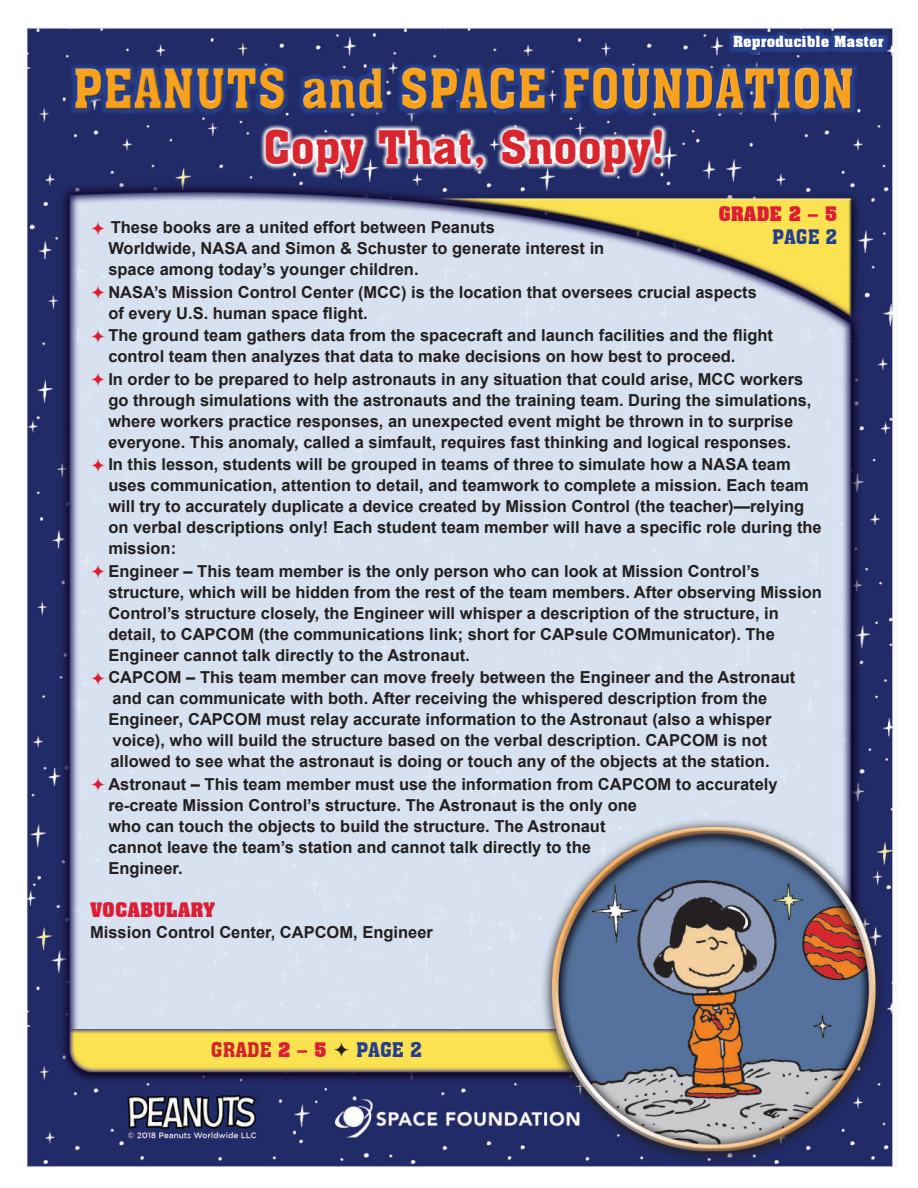
<style>
.page{position:relative;width:918px;height:1188px;background:#fff}
.page>*{position:absolute;margin:0;border:0;box-sizing:border-box;transform-origin:0 0}
.t1{font:54px "Aachen BT";color:#f8a11c;scale:.9 1}
.t2{font:45px "Aachen BT";color:#d9262e}
.t3{font:19.65px "Aachen BT";color:#d3222a}
.t4{font:19.65px "Aachen BT";color:#253f8e}
.t5{font:700 19.5px "Aachen BT";color:#dd1d35}
.t6{font:19.5px "Aachen BT";color:#253f8e}
.t7{font:700 16.5px/21px "Arial";color:#231f20}
.t8{font:700 15px "Aachen BT";color:#fff}
.s1{font-weight:700;font-size:19.5px;color:#dd1d35}
</style>
<div class="page">
<img style="left:26px;top:26px;width:871px;height:1142px">
<div style="left:74px;top:66px;width:786px;height:51px;background:#202b68"></div>
<svg style="left:69px;top:61px;width:790px;height:55px"></svg>
<svg style="left:75px;top:67px;width:779px;height:2px"></svg>
<svg style="left:75px;top:69px;width:779px;height:42px;background:#263d87"></svg>
<svg style="left:260px;top:124px;width:408px;height:55px"></svg>
<div style="left:732px;top:34px;width:158px;height:23px;background:#202b68"></div>
<svg style="left:729px;top:31px;width:159px;height:24px;background:#233983"></svg>
<img style="left:527px;top:813px;width:364px;height:354px">
<svg style="left:92px;top:221px;width:13px;height:14px"></svg>
<svg style="left:92px;top:286px;width:13px;height:13px"></svg>
<svg style="left:92px;top:329px;width:13px;height:14px"></svg>
<svg style="left:92px;top:373px;width:13px;height:13px"></svg>
<svg style="left:92px;top:458px;width:13px;height:14px"></svg>
<svg style="left:92px;top:565px;width:13px;height:13px"></svg>
<svg style="left:92px;top:671px;width:13px;height:14px"></svg>
<svg style="left:92px;top:778px;width:13px;height:13px"></svg>
<svg style="left:334px;top:1043px;width:15px;height:14px"></svg>
<p class="t8" style="left:733px;top:36px;width:152px">Reproducible Master</p>
<h1 class="t1" style="left:74px;top:68px;width:869px">PEANUTS and SPACE FOUNDATION</h1>
<h2 class="t2" style="left:264px;top:130px;width:403px">Copy That, Snoopy!</h2>
<p class="t5" style="left:718px;top:206px;width:121px">GRADE 2 – 5</p>
<p class="t6" style="left:772px;top:229px;width:67px">PAGE 2</p>
<p class="t7" style="left:108px;top:218px;width:498px">These books are a united effort between Peanuts<br>Worldwide, NASA and Simon &amp; Schuster to generate interest in space among today’s younger children.</p>
<p class="t7" style="left:108px;top:283px;width:650px">NASA’s Mission Control Center (MCC) is the location that oversees crucial aspects of every U.S. human space flight.</p>
<p class="t7" style="left:108px;top:325px;width:666px">The ground team gathers data from the spacecraft and launch facilities and the flight control team then analyzes that data to make decisions on how best to proceed.</p>
<p class="t7" style="left:108px;top:370px;width:705px">In order to be prepared to help astronauts in any situation that could arise, MCC workers go through simulations with the astronauts and the training team. During the simulations, where workers practice responses, an unexpected event might be thrown in to surprise everyone. This anomaly, called a simfault, requires fast thinking and logical responses.</p>
<p class="t7" style="left:108px;top:455px;width:715px">In this lesson, students will be grouped in teams of three to simulate how a NASA team uses communication, attention to detail, and teamwork to complete a mission. Each team will try to accurately duplicate a device created by Mission Control (the teacher)—relying on verbal descriptions only! Each student team member will have a specific role during the mission:</p>
<p class="t7" style="left:108px;top:562px;width:715px">Engineer – This team member is the only person who can look at Mission Control’s structure, which will be hidden from the rest of the team members. After observing Mission Control’s structure closely, the Engineer will whisper a description of the structure, in detail, to CAPCOM (the communications link; short for CAPsule COMmunicator). The Engineer cannot talk directly to the Astronaut.</p>
<p class="t7" style="left:108px;top:668px;width:689px">CAPCOM – This team member can move freely between the Engineer and the Astronaut and can communicate with both. After receiving the whispered description from the Engineer, CAPCOM must relay accurate information to the Astronaut (also a whisper voice), who will build the structure based on the verbal description. CAPCOM is not allowed to see what the astronaut is doing or touch any of the objects at the station.</p>
<p class="t7" style="left:108px;top:775px;width:671px">Astronaut – This team member must use the information from CAPCOM to accurately re-create Mission Control’s structure. The Astronaut is the only one<br>who can touch the objects to build the structure. The Astronaut<br>cannot leave the team’s station and cannot talk directly to the<br>Engineer.</p>
<p class="t5" style="left:90px;top:902px;width:127px">VOCABULARY</p>
<p class="t7" style="left:90px;top:923px;width:344px">Mission Control Center, CAPCOM, Engineer</p>
<p class="t3" style="left:211px;top:1042px;width:117px">GRADE <span class="s1">2 – 5</span></p>
<p class="t4" style="left:356px;top:1042px;width:67px">PAGE 2</p>
</div>
